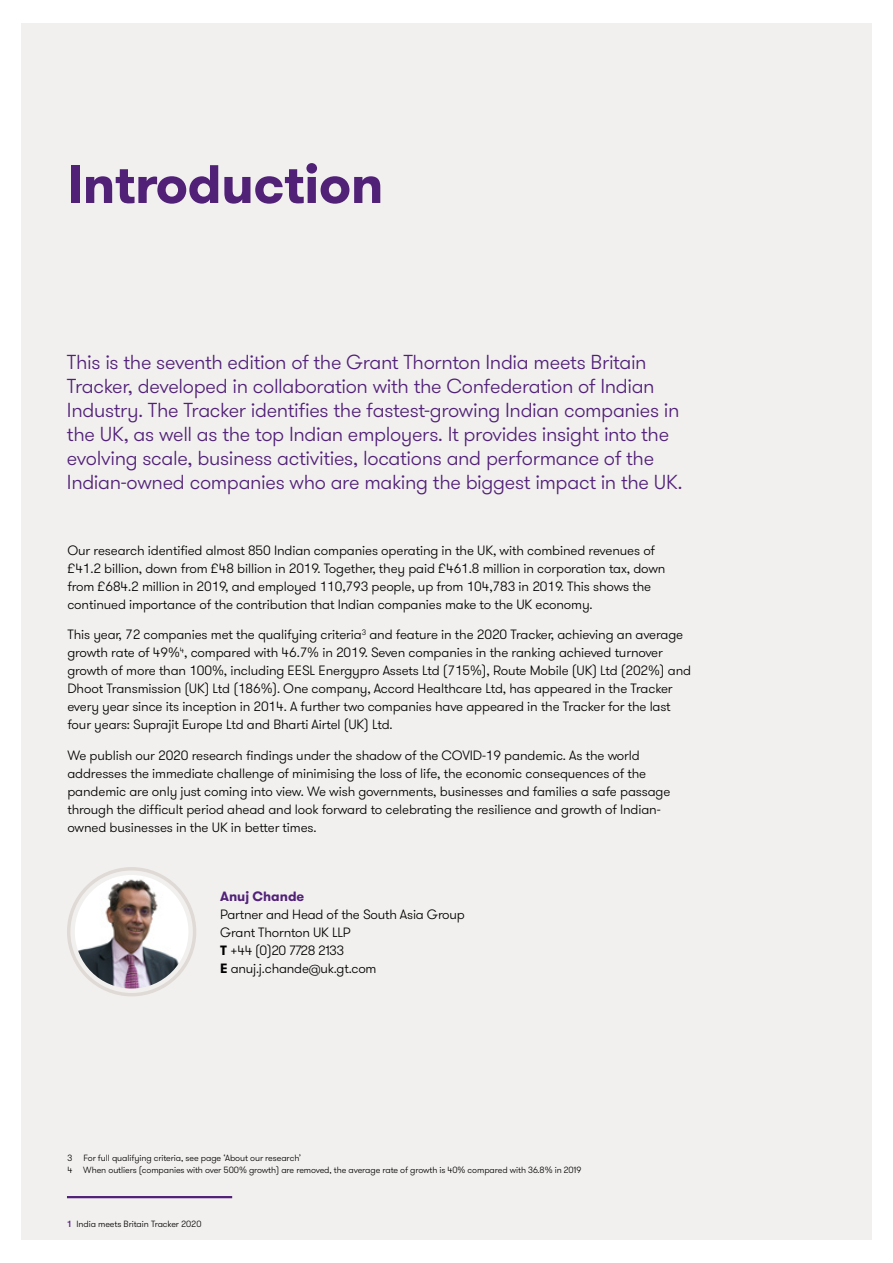
<style>
.page{position:relative;width:893px;height:1263px;background:#fff}
.page>*{position:absolute;margin:0;border:0;box-sizing:border-box;transform-origin:0 0}
.t1{font:700 54px "GT Walsheim Pro";letter-spacing:-.01em;color:#512178}
.t2{font:300 20.25px/24px "GT Walsheim Pro";letter-spacing:-.015em;color:#512178}
.t3{font:300 13.5px/18px "GT Walsheim Pro";letter-spacing:-.01em;color:#000}
.t4{font:700 13.5px "GT Walsheim Pro";color:#512178}
.t5{font:300 9px/12px "GT Walsheim Pro";letter-spacing:-.01em;color:#000}
.s1{font-weight:700}
.s2{font-weight:500;color:#512178}
</style>
<div class="page">
<div style="left:21px;top:23px;width:851px;height:1216px;background:#f2f0ee"></div>
<hr style="left:67px;top:1196px;width:165px;height:2px;background:#512178">
<div style="left:67px;top:867px;width:129px;height:129px;border:3px solid #dfdad5;border-radius:50%"></div>
<img style="left:75px;top:875px;width:113px;height:113px;border-radius:57px">
<h1 class="t1" style="left:67px;top:149px;width:318px">Introduction</h1>
<p class="t2" style="left:67px;top:350px;width:617px">This is the seventh edition of the Grant Thornton India meets Britain Tracker, developed in collaboration with the Confederation of Indian Industry. The Tracker identifies the fastest-growing Indian companies in the UK, as well as the top Indian employers. It provides insight into the evolving scale, business activities, locations and performance of the Indian-owned companies who are making the biggest impact in the UK.</p>
<p class="t3" style="left:67px;top:541px;width:600px">Our research identified almost 850 Indian companies operating in the UK, with combined revenues of £41.2 billion, down from £48 billion in 2019. Together, they paid £461.8 million in corporation tax, down from £684.2 million in 2019, and employed 110,793 people, up from 104,783 in 2019. This shows the continued importance of the contribution that Indian companies make to the UK economy.</p>
<p class="t3" style="left:67px;top:626px;width:625px">This year, 72 companies met the qualifying criteria<sup>3</sup> and feature in the 2020 Tracker, achieving an average growth rate of 49%<sup>4</sup>, compared with 46.7% in 2019. Seven companies in the ranking achieved turnover growth of more than 100%, including EESL Energypro Assets Ltd (715%), Route Mobile (UK) Ltd (202%) and Dhoot Transmission (UK) Ltd (186%). One company, Accord Healthcare Ltd, has appeared in the Tracker every year since its inception in 2014. A further two companies have appeared in the Tracker for the last four years: Suprajit Europe Ltd and Bharti Airtel (UK) Ltd.</p>
<p class="t3" style="left:67px;top:747px;width:604px">We publish our 2020 research findings under the shadow of the COVID-19 pandemic. As the world addresses the immediate challenge of minimising the loss of life, the economic consequences of the pandemic are only just coming into view. We wish governments, businesses and families a safe passage through the difficult period ahead and look forward to celebrating the resilience and growth of Indian&shy;owned businesses in the UK in better times.</p>
<p class="t4" style="left:220px;top:887px;width:86px">Anuj Chande</p>
<p class="t3" style="left:220px;top:905px;width:246px">Partner and Head of the South Asia Group<br>Grant Thornton UK LLP<br><span class="s1">T</span> +44 (0)20 7728 2133<br><span class="s1">E</span> anuj.j.chande@uk.gt.com</p>
<p class="t5" style="left:67px;top:1152px;width:515px">3 For full qualifying criteria, see page ‘About our research’<br>4 When outliers (companies with over 500% growth) are removed, the average rate of growth is 40% compared with 36.8% in 2019</p>
<p class="t5" style="left:67px;top:1218px;width:136px"><span class="s2">1</span> India meets Britain Tracker 2020</p>
</div>
